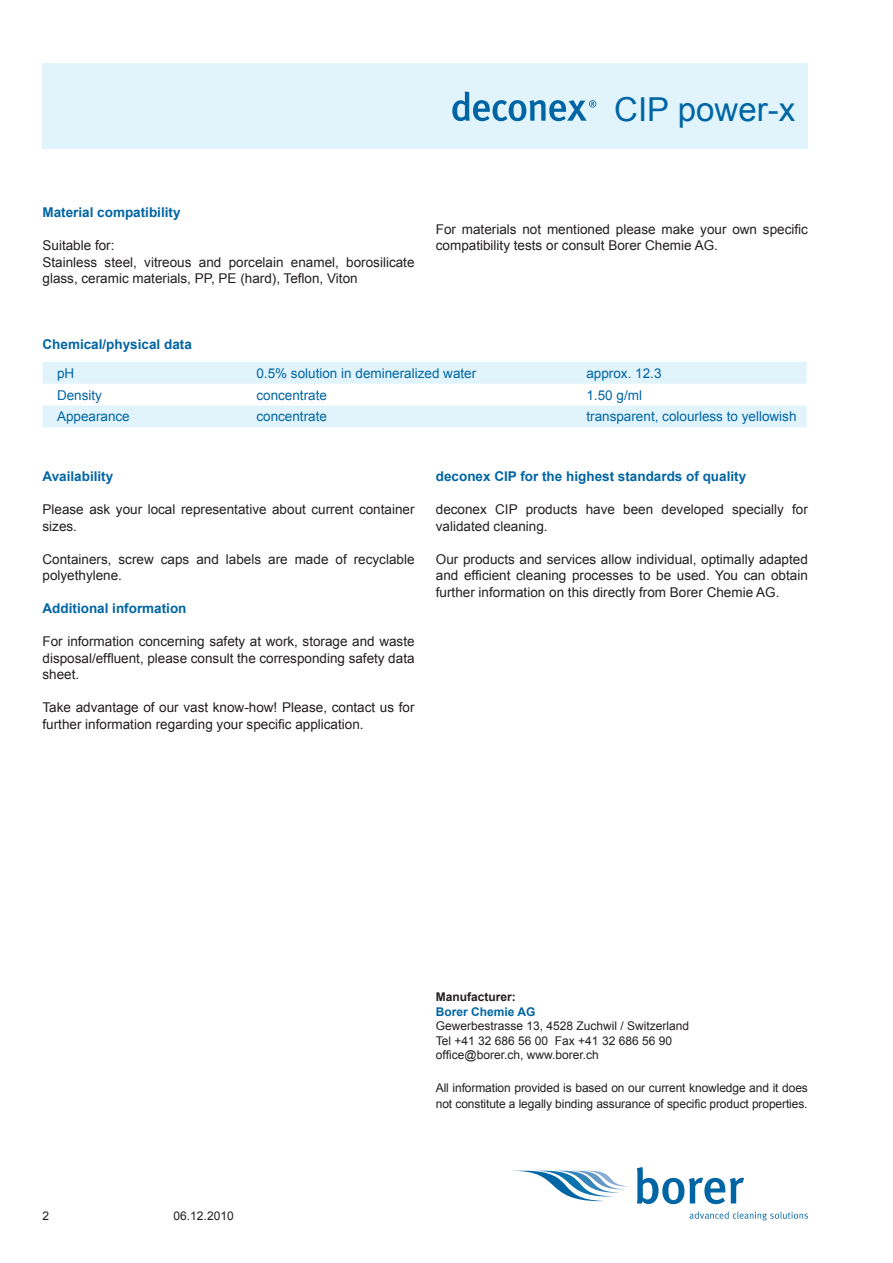
<style>
.page{position:relative;width:893px;height:1263px;background:#fff}
.page>*{position:absolute;margin:0;border:0;box-sizing:border-box;transform-origin:0 0}
.ProdBez_Folgeseite{font:33px "Arial";color:#0065a4}
.Text{font:13.5px/16.5px "Arial";color:#231f20}
.Tabelleninhalt{font:13.5px "Arial";color:#0065a4}
.Kapitel-Überschrift{font:700 13.5px "Arial";color:#0065a4}
.Text-2{font:12px/14.4px "Arial";letter-spacing:-.01em;color:#231f20}
.t1{font:700 12px "Arial";color:#231f20}
.t2{font:700 12px "Arial";color:#0065a4}
.ProdBez_Folgeseite-2{font:12px "Arial";color:#231f20}
</style>
<div class="page">
<svg style="left:519px;top:1171px;width:111px;height:30px"></svg>
<svg style="left:637px;top:1167px;width:107px;height:37px"></svg>
<svg style="left:690px;top:1211px;width:118px;height:9px"></svg>
<div style="left:43px;top:64px;width:765px;height:85px;background:#e1f4fc"></div>
<svg style="left:452px;top:91px;width:144px;height:30px"></svg>
<svg style="left:43px;top:362px;width:764px;height:65px;fill:#e1f4fc"></svg>
<p class="ProdBez_Folgeseite" style="left:614px;top:88px;width:182px">CIP power-x</p>
<p class="Kapitel-Überschrift" style="left:43px;top:203px;width:140px">Material compatibility</p>
<p class="Text" style="left:43px;top:237px;width:74px">Suitable for:</p>
<p class="Text" style="left:43px;top:254px;width:374px">Stainless steel, vitreous and porcelain enamel, borosilicate glass, ceramic materials, PP, PE (hard), Teflon, Viton</p>
<p class="Text" style="left:436px;top:221px;width:374px">For materials not mentioned please make your own specific compatibility tests or consult Borer Chemie AG.</p>
<p class="Kapitel-Überschrift" style="left:43px;top:335px;width:151px">Chemical/physical data</p>
<p class="Tabelleninhalt" style="left:57px;top:364px;width:19px">pH</p>
<p class="Tabelleninhalt" style="left:256px;top:364px;width:221px">0.5% solution in demineralized water</p>
<p class="Tabelleninhalt" style="left:586px;top:364px;width:77px">approx. 12.3</p>
<p class="Tabelleninhalt" style="left:57px;top:386px;width:47px">Density</p>
<p class="Tabelleninhalt" style="left:256px;top:386px;width:72px">concentrate</p>
<p class="Tabelleninhalt" style="left:586px;top:386px;width:57px">1.50 g/ml</p>
<p class="Tabelleninhalt" style="left:57px;top:408px;width:74px">Appearance</p>
<p class="Tabelleninhalt" style="left:256px;top:408px;width:72px">concentrate</p>
<p class="Tabelleninhalt" style="left:586px;top:408px;width:212px">transparent, colourless to yellowish</p>
<p class="Kapitel-Überschrift" style="left:43px;top:467px;width:72px">Availability</p>
<p class="Text" style="left:43px;top:501px;width:374px">Please ask your local representative about current container sizes.</p>
<p class="Text" style="left:43px;top:551px;width:374px">Containers, screw caps and labels are made of recyclable polyethylene.</p>
<p class="Kapitel-Überschrift" style="left:43px;top:599px;width:146px">Additional information</p>
<p class="Text" style="left:43px;top:633px;width:374px;text-align:justify">For information concerning safety at work, storage and waste disposal/effluent, please consult the corresponding safety data sheet.</p>
<p class="Text" style="left:43px;top:699px;width:374px">Take advantage of our vast know-how! Please, contact us for further information regarding your specific application.</p>
<p class="Kapitel-Überschrift" style="left:436px;top:467px;width:312px">deconex CIP for the highest standards of quality</p>
<p class="Text" style="left:436px;top:501px;width:374px">deconex CIP products have been developed specially for validated cleaning.</p>
<p class="Text" style="left:436px;top:551px;width:374px;text-align:justify">Our products and services allow individual, optimally adapted and efficient cleaning processes to be used. You can obtain further information on this directly from Borer Chemie AG.</p>
<p class="Text-2" style="left:43px;top:1209px;width:8px">2</p>
<p class="ProdBez_Folgeseite-2" style="left:174px;top:1208px;width:62px">06.12.2010</p>
<p class="t1" style="left:436px;top:989px;width:82px">Manufacturer:</p>
<p class="t2" style="left:436px;top:1004px;width:101px">Borer Chemie AG</p>
<p class="Text-2" style="left:436px;top:1019px;width:255px">Gewerbestrasse 13, 4528 Zuchwil / Switzerland<br>Tel +41 32 686 56 00 Fax +41 32 686 56 90 office@borer.ch, www.borer.ch</p>
<p class="Text-2" style="left:436px;top:1079px;width:373px;line-height:16.5px">All information provided is based on our current knowledge and it does not constitute a legally binding assurance of specific product properties.</p>
</div>
